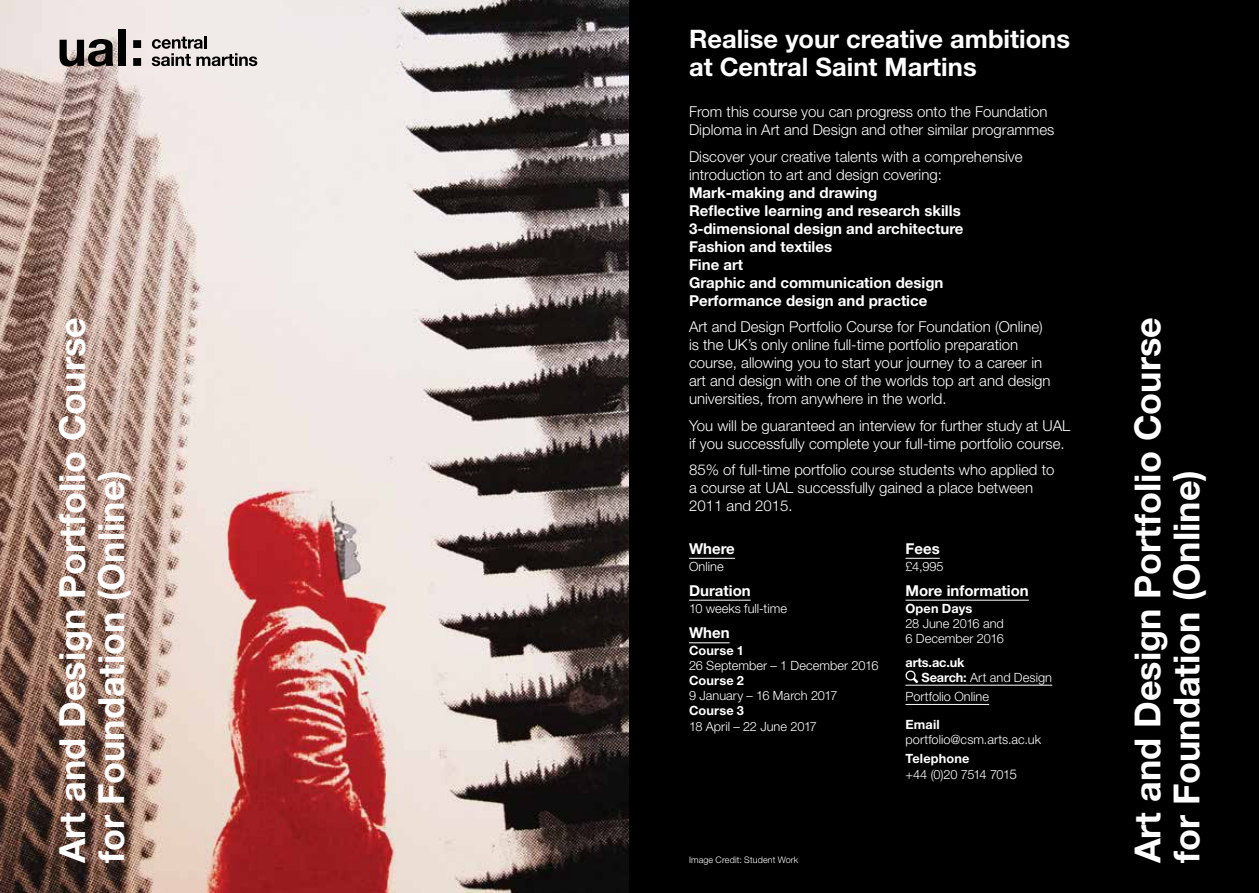
<style>
.page{position:relative;width:1259px;height:893px;background:#fff}
.page>*{position:absolute;margin:0;border:0;box-sizing:border-box;transform-origin:0 0}
.t1{font:700 36px/39px "Helvetica Neue LT Std";color:#fff}
.t2{font:700 25.5px/28.5px "Helvetica Neue LT Std";color:#fff}
.t3{font:300 15px/18px "Helvetica Neue LT Std";color:#fff}
.t4{font:700 15px/18px "Helvetica Neue LT Std";color:#fff}
.t5{font:300 12.75px/15px "Helvetica Neue LT Std";color:#fff}
.t6{font:700 12.75px/15px "Helvetica Neue LT Std";letter-spacing:.01em;color:#fff}
.t7{font:300 12.75px/15.8px "Helvetica Neue LT Std";letter-spacing:-.035em;color:#fff}
.t8{font:300 9px "Helvetica Neue LT Std";letter-spacing:.015em;color:#fff}
.s1{font-weight:300}
.s2{font-weight:700}
.s3{font-size:13.5px}
</style>
<div class="page">
<img style="left:0;top:0;width:629px;height:893px">
<div style="left:629px;top:0;width:630px;height:893px;background:#000"></div>
<hr style="left:689px;top:558px;width:46px;height:1px;background:#fff">
<hr style="left:689px;top:600px;width:61px;height:1px;background:#fff">
<hr style="left:689px;top:642px;width:40px;height:1px;background:#fff">
<hr style="left:905px;top:558px;width:34px;height:1px;background:#fff">
<hr style="left:905px;top:600px;width:124px;height:1px;background:#fff">
<hr style="left:905px;top:685px;width:147px;height:1px;background:#fff">
<hr style="left:905px;top:704px;width:84px;height:1px;background:#fff">
<svg style="left:905px;top:670px;width:13px;height:13px"></svg>
<svg style="left:60px;top:39px;width:53px;height:28px"></svg>
<div style="left:118px;top:30px;width:7px;height:36px;background:#000"></div>
<svg style="left:133px;top:40px;width:8px;height:26px"></svg>
<svg style="left:152px;top:36px;width:105px;height:30px;background:#aea9a7"></svg>
<h1 class="t1" style="left:52px;top:863px;width:547px;rotate:-90deg">Art and Design Portfolio Course for Foundation (Online)</h1>
<h2 class="t2" style="left:689px;top:24px;width:382px">Realise your creative ambitions at Central Saint Martins</h2>
<p class="t3" style="left:689px;top:102px;width:367px">From this course you can progress onto the Foundation<br>Diploma in Art and Design and other similar programmes</p>
<p class="t3" style="left:689px;top:147px;width:335px">Discover your creative talents with a comprehensive introduction to art and design covering:</p>
<p class="t4" style="left:689px;top:183px;width:276px">Mark-making and drawing<br>Reflective learning and research skills<br>3-dimensional design and architecture<br>Fashion and textiles<br>Fine art<br>Graphic and communication design<br>Performance design and practice</p>
<p class="t3" style="left:689px;top:317px;width:363px">Art and Design Portfolio Course for Foundation (Online) is the UK’s only online full-time portfolio preparation course, allowing you to start your journey to a career in art and design with one of the worlds top art and design universities, from anywhere in the world.</p>
<p class="t3" style="left:689px;top:416px;width:383px">You will be guaranteed an interview for further study at UAL if you successfully complete your full-time portfolio course.</p>
<p class="t3" style="left:689px;top:460px;width:367px">85% of full-time portfolio course students who applied to a course at UAL successfully gained a place between<br>2011 and 2015.</p>
<p class="t4" style="left:689px;top:539px;width:47px">Where</p>
<p class="t5" style="left:689px;top:558px;width:36px">Online</p>
<p class="t4" style="left:689px;top:581px;width:63px">Duration</p>
<p class="t5" style="left:689px;top:601px;width:99px">10 weeks full-time</p>
<p class="t4" style="left:689px;top:623px;width:42px">When</p>
<p class="t6" style="left:689px;top:643px;width:56px">Course 1</p>
<p class="t5" style="left:689px;top:658px;width:191px">26 September – 1 December 2016</p>
<p class="t6" style="left:689px;top:673px;width:56px">Course 2</p>
<p class="t5" style="left:689px;top:688px;width:150px">9 January – 16 March 2017</p>
<p class="t6" style="left:689px;top:703px;width:56px">Course 3</p>
<p class="t5" style="left:689px;top:719px;width:129px">18 April – 22 June 2017</p>
<p class="t4" style="left:905px;top:539px;width:36px">Fees</p>
<p class="t5" style="left:905px;top:558px;width:40px">£4,995</p>
<p class="t4" style="left:905px;top:581px;width:125px">More information</p>
<p class="t6" style="left:905px;top:600px;width:68px">Open Days</p>
<p class="t5" style="left:905px;top:615px;width:100px">28 June 2016 and<br>6 December 2016</p>
<p class="t6" style="left:921px;top:654px;width:132px;text-indent:-16px">arts.ac.uk<br>Search: <span class="s1">Art and Design</span></p>
<p class="t5" style="left:905px;top:689px;width:85px">Portfolio Online</p>
<p class="t6" style="left:905px;top:717px;width:36px">Email</p>
<p class="t5" style="left:905px;top:732px;width:137px">portfolio@csm.arts.ac.uk</p>
<p class="t7" style="left:905px;top:751px;width:113px"><span class="s2">Telephone<br></span>+44 (0)20 7514 701<span class="s3">5</span></p>
<p class="t8" style="left:689px;top:854px;width:111px">Image Credit: Student Work</p>
<h1 class="t1" style="left:1127px;top:863px;width:547px;rotate:-90deg">Art and Design Portfolio Course for Foundation (Online)</h1>
</div>
